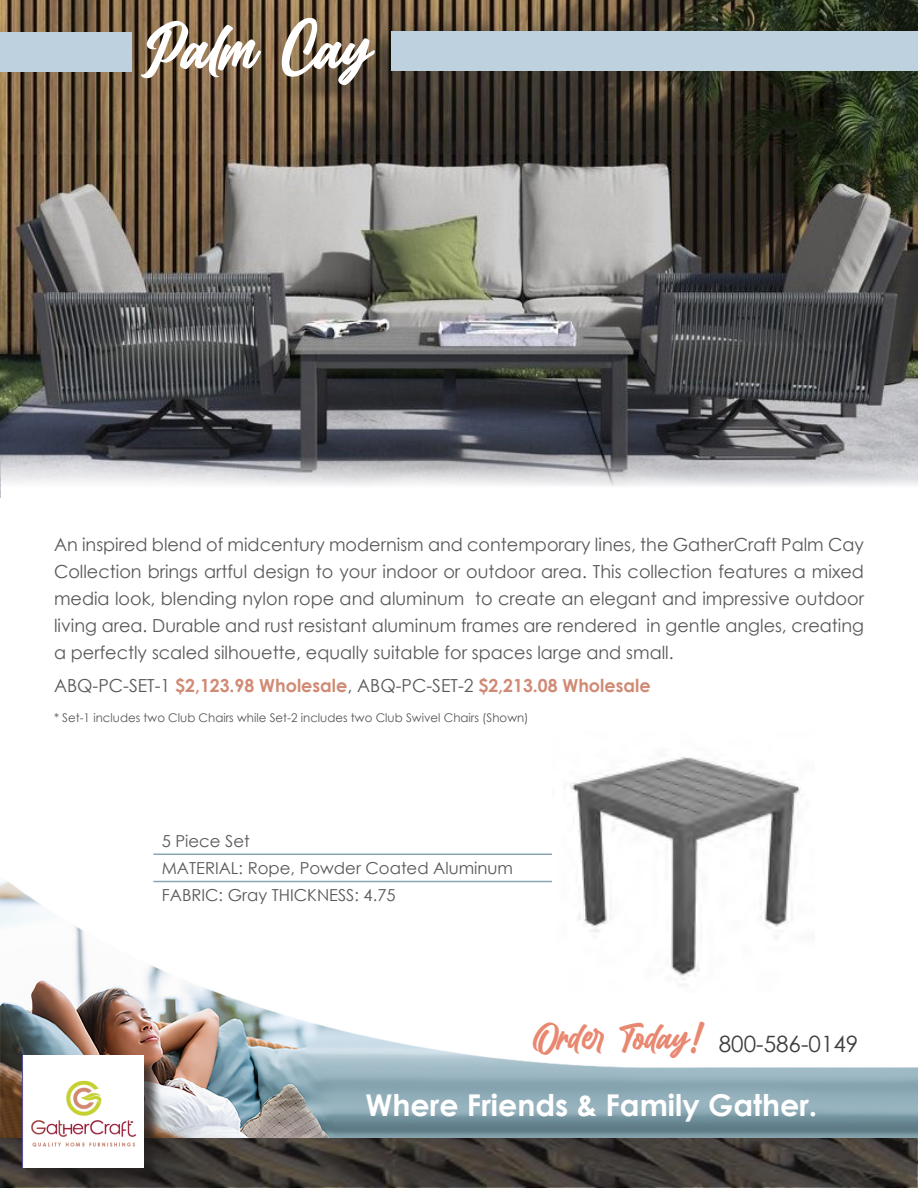
<style>
.page{position:relative;width:918px;height:1188px;background:#fff}
.page>*{position:absolute;margin:0;border:0;box-sizing:border-box;transform-origin:0 0}
.t1{font:69px "Billion Dreams";color:#fff}
.t2{font:700 30px "Century Gothic";color:#fff}
.t3{font:22.5px "Century Gothic";color:#3e3e3f}
.t4{font:18px/27px "Century Gothic";color:#57585a;text-align:justify}
.t5{font:700 18px "Century Gothic";color:#d08a75}
.t6{font:16.5px "Century Gothic";color:#57585a}
.t7{font:12px "Century Gothic";color:#57585a}
.s1{font-weight:400;color:#57585a}
.s2{font-family:"Billion Dreams";font-size:39px;color:#e88871}
</style>
<div class="page">
<img style="left:0;top:0;width:918px;height:498px">
<svg style="left:1px;top:1138px;width:916px;height:49px;background:#3e3935"></svg>
<img style="left:1px;top:880px;width:917px;height:258px">
<div style="left:0;top:32px;width:131px;height:40px;background:#bed1df"></div>
<div style="left:391px;top:32px;width:527px;height:39px;background:#bed1df"></div>
<div style="left:25px;top:1057px;width:138px;height:129px;background:#231f20;opacity:.75"></div>
<img style="left:23px;top:1055px;width:121px;height:113px">
<hr style="left:153px;top:854px;width:644px;height:1px;background:#88a6b1">
<hr style="left:153px;top:881px;width:644px;height:1px;background:#88a6b1">
<svg style="left:2px;top:438px;width:916px;height:60px"></svg>
<img style="left:553px;top:757px;width:261px;height:235px">
<p class="t1" style="left:142px;top:-2px;width:231px">Palm Cay</p>
<p class="t4" style="left:54px;top:531px;width:812px">An inspired blend of midcentury modernism and contemporary lines, the GatherCraft Palm Cay Collection brings artful design to your indoor or outdoor area. This collection features a mixed media look, blending nylon rope and aluminum to create an elegant and impressive outdoor living area. Durable and rust resistant aluminum frames are rendered in gentle angles, creating a perfectly scaled silhouette, equally suitable for spaces large and small.</p>
<p class="t5" style="left:54px;top:672px;width:598px"><span class="s1">ABQ-PC-SET-1</span> $2,123.98 Wholesale<span class="s1">, ABQ-PC-SET-2</span> $2,213.08 Wholesale</p>
<p class="t7" style="left:54px;top:709px;width:476px">* Set-1 includes two Club Chairs while Set-2 includes two Club Swivel Chairs (Shown)</p>
<p class="t6" style="left:162px;top:830px;width:90px">5 Piece Set</p>
<p class="t6" style="left:162px;top:857px;width:353px">MATERIAL: Rope, Powder Coated Aluminum</p>
<p class="t6" style="left:162px;top:884px;width:235px">FABRIC: Gray THICKNESS: 4.75</p>
<p class="t3" style="left:532px;top:1028px;width:328px"><span class="s2">Order Today!</span> 800-586-0149</p>
<p class="t2" style="left:366px;top:1083px;width:453px">Where Friends &amp; Family Gather.</p>
</div>
